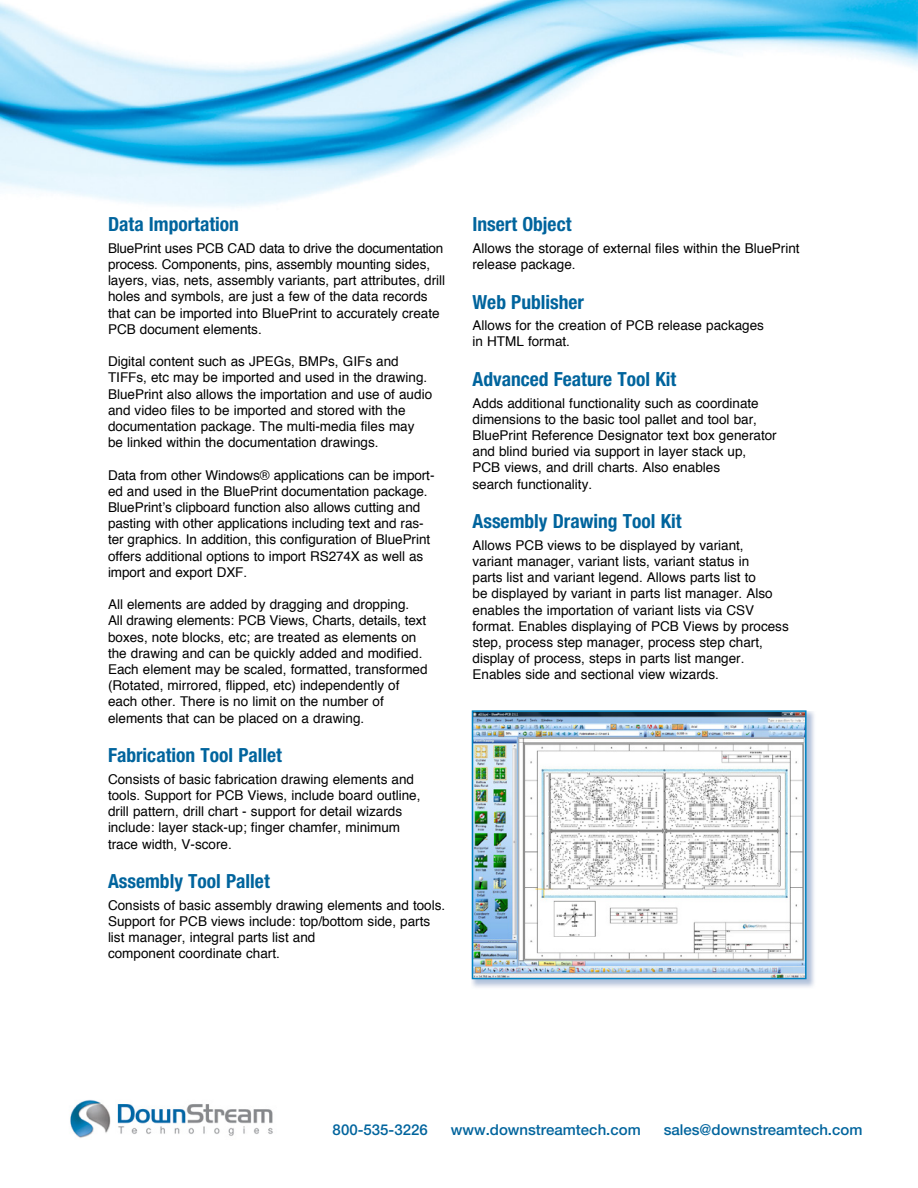
<style>
.page{position:relative;width:918px;height:1188px;background:#fff}
.page>*{position:absolute;margin:0;border:0;box-sizing:border-box;transform-origin:0 0}
.t1{font:700 condensed 19.5px "Helvetica Neue";color:#00649d}
.t2{font:500 15px "Helvetica Neue";color:#00649d}
.t3{font:13.5px/16.2px "Helvetica";color:#000}
</style>
<div class="page">
<img style="left:0;top:0;width:918px;height:207px">
<img style="left:70px;top:1100px;width:203px;height:38px">
<img style="left:472px;top:711px;width:342px;height:277px">
<img style="left:475px;top:713px;width:329px;height:263px">
<div style="left:472px;top:710px;width:335px;height:269px;border:2px solid #0082c0"></div>
<h1 class="t1" style="left:108px;top:212px;width:133px">Data Importation</h1>
<p class="t3" style="left:108px;top:240px;width:339px">BluePrint uses PCB CAD data to drive the documentation process. Components, pins, assembly mounting sides, layers, vias, nets, assembly variants, part attributes, drill holes and symbols, are just a few of the data records that can be imported into BluePrint to accurately create PCB document elements.</p>
<p class="t3" style="left:108px;top:354px;width:326px">Digital content such as JPEGs, BMPs, GIFs and TIFFs, etc may be imported and used in the drawing.<br>BluePrint also allows the importation and use of audio and video files to be imported and stored with the documentation package. The multi-media files may be linked within the documentation drawings.</p>
<p class="t3" style="left:108px;top:467px;width:328px">Data from other Windows® applications can be import&shy;ed and used in the BluePrint documentation package.<br>BluePrintʼs clipboard function also allows cutting and pasting with other applications including text and ras&shy;ter graphics. In addition, this configuration of BluePrint offers additional options to import RS274X as well as import and export DXF.</p>
<p class="t3" style="left:108px;top:597px;width:321px">All elements are added by dragging and dropping.<br>All drawing elements: PCB Views, Charts, details, text boxes, note blocks, etc; are treated as elements on the drawing and can be quickly added and modified.<br>Each element may be scaled, formatted, transformed (Rotated, mirrored, flipped, etc) independently of each other. There is no limit on the number of elements that can be placed on a drawing.</p>
<h1 class="t1" style="left:108px;top:743px;width:176px">Fabrication Tool Pallet</h1>
<p class="t3" style="left:108px;top:771px;width:314px">Consists of basic fabrication drawing elements and tools. Support for PCB Views, include board outline, drill pattern, drill chart - support for detail wizards include: layer stack-up; finger chamfer, minimum trace width, V-score.</p>
<h1 class="t1" style="left:108px;top:869px;width:163px">Assembly Tool Pallet</h1>
<p class="t3" style="left:108px;top:897px;width:339px">Consists of basic assembly drawing elements and tools.<br>Support for PCB views include: top/bottom side, parts list manager, integral parts list and<br>component coordinate chart.</p>
<h1 class="t1" style="left:472px;top:212px;width:100px">Insert Object</h1>
<p class="t3" style="left:472px;top:240px;width:329px">Allows the storage of external files within the BluePrint release package.</p>
<h1 class="t1" style="left:472px;top:290px;width:113px">Web Publisher</h1>
<p class="t3" style="left:472px;top:318px;width:293px">Allows for the creation of PCB release packages in HTML format.</p>
<h1 class="t1" style="left:472px;top:367px;width:205px">Advanced Feature Tool Kit</h1>
<p class="t3" style="left:472px;top:395px;width:306px">Adds additional functionality such as coordinate dimensions to the basic tool pallet and tool bar, BluePrint Reference Designator text box generator and blind buried via support in layer stack up, PCB views, and drill charts. Also enables<br>search functionality.</p>
<h1 class="t1" style="left:472px;top:509px;width:211px">Assembly Drawing Tool Kit</h1>
<p class="t3" style="left:472px;top:537px;width:318px">Allows PCB views to be displayed by variant,<br>variant manager, variant lists, variant status in<br>parts list and variant legend. Allows parts list to<br>be displayed by variant in parts list manager. Also enables the importation of variant lists via CSV format. Enables displaying of PCB Views by process step, process step manager, process step chart, display of process, steps in parts list manger.<br>Enables side and sectional view wizards.</p>
<p class="t2" style="left:333px;top:1120px;width:97px">800-535-3226</p>
<p class="t2" style="left:451px;top:1120px;width:192px">www.downstreamtech.com</p>
<p class="t2" style="left:664px;top:1120px;width:200px">sales@downstreamtech.com</p>
</div>
